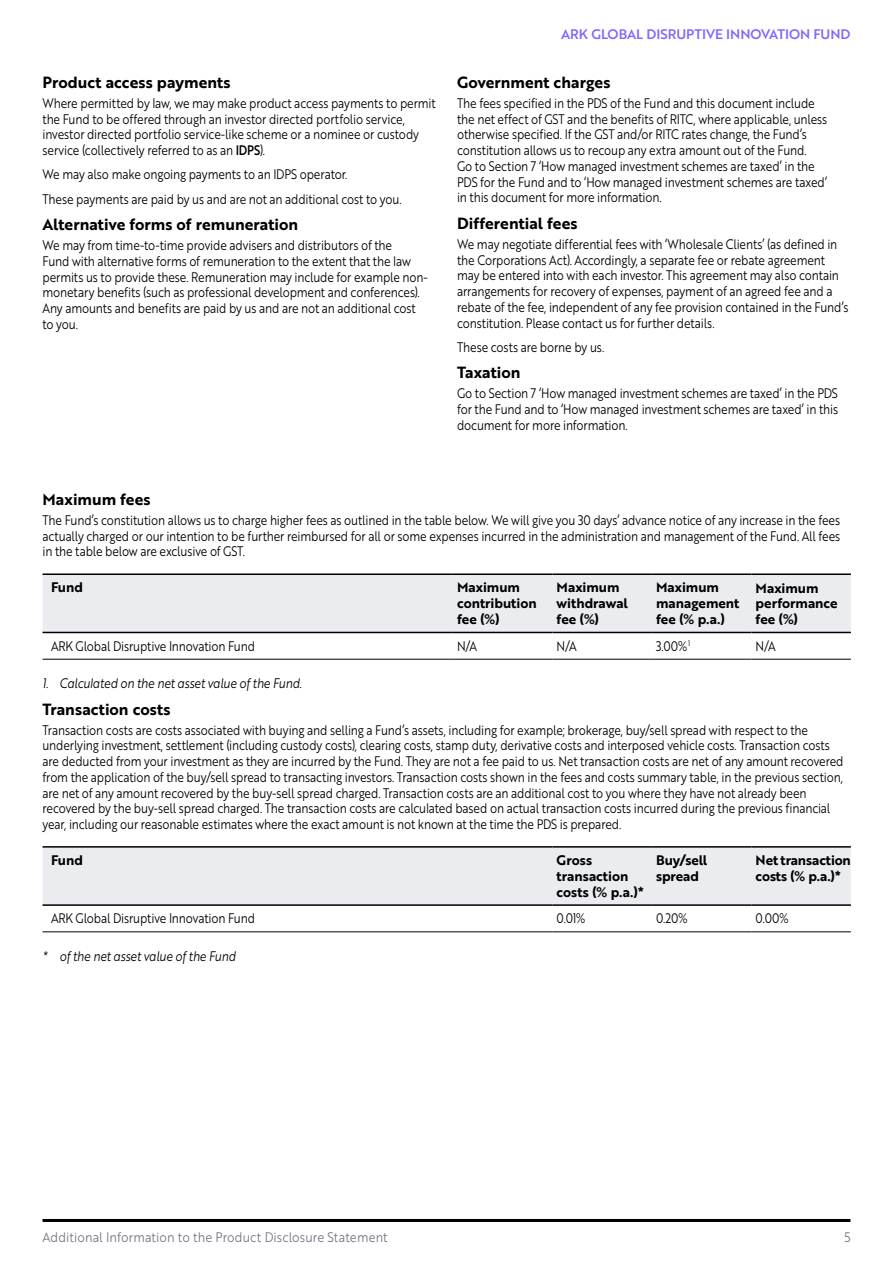
<style>
.page{position:relative;width:893px;height:1263px;background:#fff}
.page>*{position:absolute;margin:0;border:0;box-sizing:border-box;transform-origin:0 0}
.t1{font:15.75px "Brother 1816 Bold";letter-spacing:.005em;color:#000}
.t2{font:13.5px/15.8px "Brother 1816 Book";letter-spacing:-.01em;color:#000;scale:.85 1}
.t3{font:13.5px/15.8px "Brother 1816 Bold";color:#000}
.t4{font:13.5px "Brother 1816 Book Italic";letter-spacing:-.015em;color:#000;scale:.85 1}
.t5{font:13.5px "Brother 1816 Book";letter-spacing:.005em;color:#737887;scale:.9 1}
.t6{font:13.5px "Brother 1816 Medium";letter-spacing:-.005em;color:#8264ff}
.s1{font-family:"Brother 1816 Medium"}
</style>
<div class="page">
<hr style="left:43px;top:1219px;width:807px;height:3px;background:#000">
<div style="left:43px;top:575px;width:808px;height:57px;background:#ebecf0"></div>
<hr style="left:43px;top:573px;width:410px;height:2px;background:#000">
<hr style="left:453px;top:573px;width:99px;height:2px;background:#000">
<hr style="left:552px;top:573px;width:100px;height:2px;background:#000">
<hr style="left:652px;top:573px;width:99px;height:2px;background:#000">
<hr style="left:751px;top:573px;width:100px;height:2px;background:#000">
<hr style="left:43px;top:632px;width:410px;height:1px;background:#000">
<hr style="left:43px;top:659px;width:410px;height:1px;background:#000">
<hr style="left:453px;top:632px;width:99px;height:1px;background:#000">
<hr style="left:552px;top:632px;width:100px;height:1px;background:#000">
<hr style="left:652px;top:632px;width:99px;height:1px;background:#000">
<hr style="left:751px;top:632px;width:100px;height:1px;background:#000">
<hr style="left:453px;top:659px;width:99px;height:1px;background:#000">
<hr style="left:552px;top:659px;width:100px;height:1px;background:#000">
<hr style="left:652px;top:659px;width:99px;height:1px;background:#000">
<hr style="left:751px;top:659px;width:100px;height:1px;background:#000">
<div style="left:43px;top:848px;width:808px;height:56px;background:#ebecf0"></div>
<hr style="left:43px;top:846px;width:509px;height:2px;background:#000">
<hr style="left:552px;top:846px;width:100px;height:2px;background:#000">
<hr style="left:652px;top:846px;width:99px;height:2px;background:#000">
<hr style="left:751px;top:846px;width:100px;height:2px;background:#000">
<hr style="left:43px;top:904px;width:509px;height:2px;background:#000">
<hr style="left:43px;top:931px;width:509px;height:1px;background:#000">
<hr style="left:552px;top:904px;width:100px;height:2px;background:#000">
<hr style="left:652px;top:904px;width:99px;height:2px;background:#000">
<hr style="left:751px;top:904px;width:100px;height:2px;background:#000">
<hr style="left:552px;top:931px;width:100px;height:1px;background:#000">
<hr style="left:652px;top:931px;width:99px;height:1px;background:#000">
<hr style="left:751px;top:931px;width:100px;height:1px;background:#000">
<p class="t1" style="left:43px;top:70px;width:190px">Product access payments</p>
<p class="t2" style="left:43px;top:95px;width:464px">Where permitted by law, we may make product access payments to permit the Fund to be offered through an investor directed portfolio service, investor directed portfolio service-like scheme or a nominee or custody service (collectively referred to as an <span class="s1">IDPS</span>).</p>
<p class="t2" style="left:43px;top:162px;width:424px;line-height:24.3px">We may also make ongoing payments to an IDPS operator.<br>These payments are paid by us and are not an additional cost to you.</p>
<p class="t1" style="left:43px;top:213px;width:257px">Alternative forms of remuneration</p>
<p class="t2" style="left:43px;top:237px;width:455px">We may from time-to-time provide advisers and distributors of the<br>Fund with alternative forms of remuneration to the extent that the law permits us to provide these. Remuneration may include for example non&shy;monetary benefits (such as professional development and conferences).<br>Any amounts and benefits are paid by us and are not an additional cost to you.</p>
<p class="t6" style="left:561px;top:24px;width:291px">ARK GLOBAL DISRUPTIVE INNOVATION FUND</p>
<p class="t1" style="left:457px;top:70px;width:155px">Government charges</p>
<p class="t2" style="left:457px;top:95px;width:437px">The fees specified in the PDS of the Fund and this document include the net effect of GST and the benefits of RITC, where applicable, unless otherwise specified. If the GST and/or RITC rates change, the Fund’s constitution allows us to recoup any extra amount out of the Fund.<br>Go to Section 7 ‘How managed investment schemes are taxed’ in the PDS for the Fund and to ‘How managed investment schemes are taxed’ in this document for more information.</p>
<p class="t1" style="left:457px;top:211px;width:122px">Differential fees</p>
<p class="t2" style="left:457px;top:236px;width:462px">We may negotiate differential fees with ‘Wholesale Clients’ (as defined in the Corporations Act). Accordingly, a separate fee or rebate agreement may be entered into with each investor. This agreement may also contain arrangements for recovery of expenses, payment of an agreed fee and a rebate of the fee, independent of any fee provision contained in the Fund’s constitution. Please contact us for further details.</p>
<p class="t2" style="left:457px;top:339px;width:175px">These costs are borne by us.</p>
<p class="t1" style="left:457px;top:361px;width:65px">Taxation</p>
<p class="t2" style="left:457px;top:385px;width:450px;text-align:justify">Go to Section 7 ‘How managed investment schemes are taxed’ in the PDS for the Fund and to ‘How managed investment schemes are taxed’ in this document for more information.</p>
<p class="t1" style="left:43px;top:487px;width:110px">Maximum fees</p>
<p class="t2" style="left:43px;top:512px;width:940px;text-align:justify">The Fund’s constitution allows us to charge higher fees as outlined in the table below. We will give you 30 days’ advance notice of any increase in the fees actually charged or our intention to be further reimbursed for all or some expenses incurred in the administration and management of the Fund. All fees in the table below are exclusive of GST.</p>
<p class="t3" style="left:51px;top:579px;width:34px">Fund</p>
<p class="t3" style="left:457px;top:579px;width:81px">Maximum contribution fee (%)</p>
<p class="t3" style="left:557px;top:579px;width:73px">Maximum withdrawal fee (%)</p>
<p class="t3" style="left:656px;top:579px;width:85px">Maximum management fee (% p.a.)</p>
<p class="t3" style="left:756px;top:579px;width:83px">Maximum performance fee (%)</p>
<p class="t2" style="left:51px;top:637px;width:241px">ARK Global Disruptive Innovation Fund</p>
<p class="t2" style="left:457px;top:637px;width:25px">N/A</p>
<p class="t2" style="left:557px;top:637px;width:25px">N/A</p>
<p class="t2" style="left:656px;top:637px;width:42px">3.00%<sup>1</sup></p>
<p class="t2" style="left:756px;top:637px;width:25px">N/A</p>
<p class="t4" style="left:43px;top:673px;width:307px">1. Calculated on the net asset value of the Fund.</p>
<p class="t1" style="left:43px;top:697px;width:129px">Transaction costs</p>
<p class="t2" style="left:43px;top:721px;width:944px">Transaction costs are costs associated with buying and selling a Fund’s assets, including for example; brokerage, buy/sell spread with respect to the underlying investment, settlement (including custody costs), clearing costs, stamp duty, derivative costs and interposed vehicle costs. Transaction costs are deducted from your investment as they are incurred by the Fund. They are not a fee paid to us. Net transaction costs are net of any amount recovered from the application of the buy/sell spread to transacting investors. Transaction costs shown in the fees and costs summary table, in the previous section, are net of any amount recovered by the buy-sell spread charged. Transaction costs are an additional cost to you where they have not already been recovered by the buy-sell spread charged. The transaction costs are calculated based on actual transaction costs incurred during the previous financial year, including our reasonable estimates where the exact amount is not known at the time the PDS is prepared.</p>
<p class="t3" style="left:51px;top:852px;width:34px">Fund</p>
<p class="t3" style="left:557px;top:852px;width:89px">Gross transaction costs (% p.a.)*</p>
<p class="t3" style="left:656px;top:852px;width:53px">Buy/sell spread</p>
<p class="t3" style="left:756px;top:852px;width:97px">Net transaction costs (% p.a.)*</p>
<p class="t2" style="left:51px;top:910px;width:241px">ARK Global Disruptive Innovation Fund</p>
<p class="t2" style="left:557px;top:910px;width:36px">0.01%</p>
<p class="t2" style="left:656px;top:910px;width:39px">0.20%</p>
<p class="t2" style="left:756px;top:910px;width:40px">0.00%</p>
<p class="t4" style="left:43px;top:946px;width:229px">* of the net asset value of the Fund</p>
<p class="t5" style="left:43px;top:1227px;width:385px">Additional Information to the Product Disclosure Statement</p>
<p class="t5" style="left:844px;top:1227px;width:8px">5</p>
</div>
